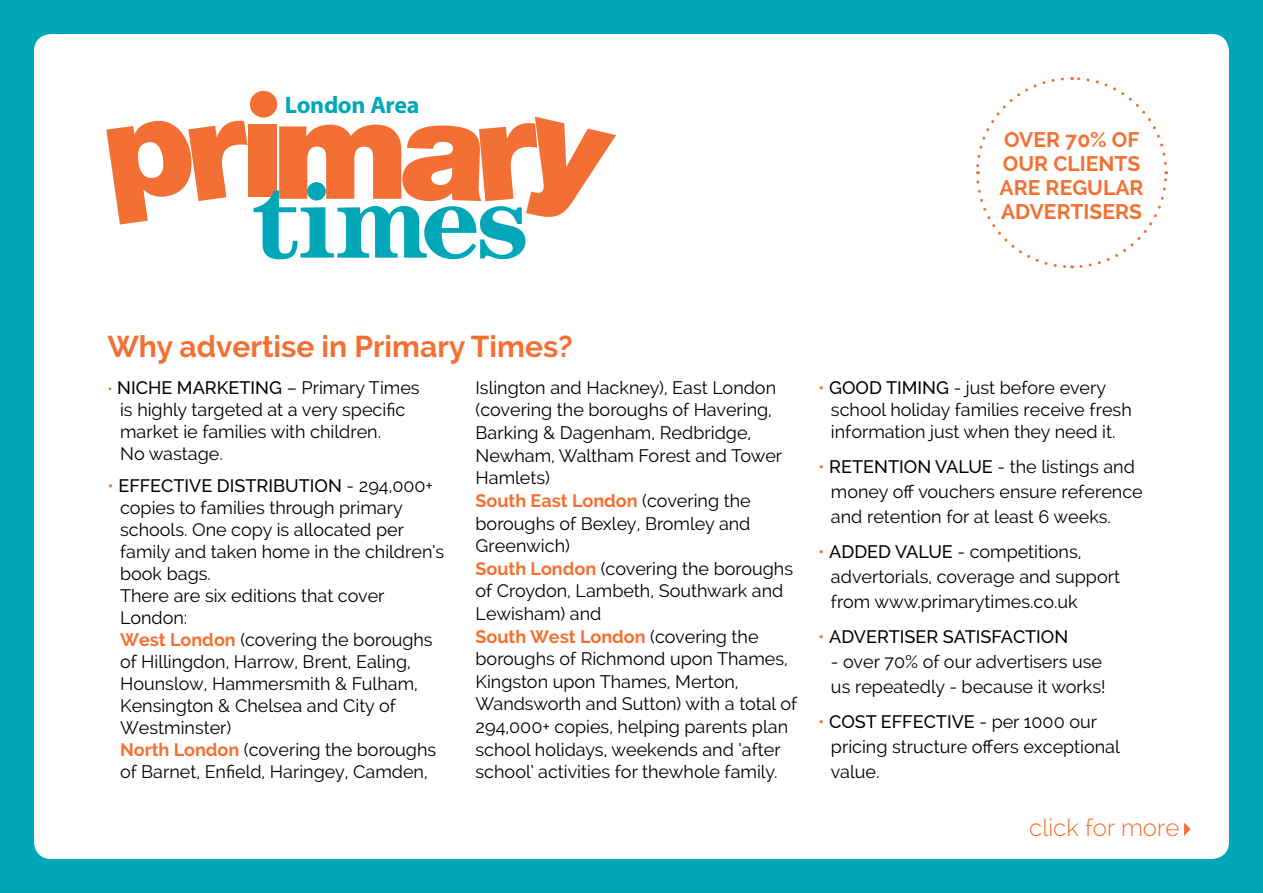
<style>
.page{position:relative;width:1263px;height:893px;background:#00a7b8}
.page>*{position:absolute;margin:0;border:0;box-sizing:border-box;transform-origin:0 0}
.t1{font:700 30px "Raleway";color:#f37032}
.t2{font:300 24px "Raleway";color:#f37032}
.t3{font:700 24px "Myriad Pro";letter-spacing:-.015em;color:#00a7b8}
.t4{font:700 21px/24px "Raleway";color:#f37032}
.t5{font:18px/22.6px "Raleway";color:#000}
.t6{font:500 18px "Raleway";color:#000}
.s1{font-size:15px;color:#f37032}
.s2{font-weight:500}
.s3{color:#f37032}
.s4{font-weight:700;color:#f37032}
.s5{font-weight:400;color:#f37032}
</style>
<div class="page">
<div style="left:34px;top:34px;width:1195px;height:825px;background:#fff;border-radius:17px"></div>
<svg style="left:976px;top:77px;width:193px;height:192px"></svg>
<svg style="left:1184px;top:823px;width:7px;height:13px"></svg>
<svg style="left:106px;top:90px;width:510px;height:169px"></svg>
<div style="left:307px;top:182px;width:19px;height:18px;background:#00a7b8;border-radius:50%"></div>
<h2 class="t3" style="left:285px;top:89px;width:136px">London Area</h2>
<p class="t4" style="left:999px;top:128px;width:146px">OVER 70% OF<br>OUR CLIENTS<br>ARE REGULAR<br>ADVERTISERS</p>
<h1 class="t1" style="left:107px;top:329px;width:467px">Why advertise in Primary Times?</h1>
<p class="t5" style="left:120px;top:376px;width:301px;line-height:22px;text-indent:-13px"><span class="s1">•</span> <span class="s2">NICHE MARKETING</span> – Primary Times is highly targeted at a very specific market ie families with children.<br>No wastage.</p>
<p class="t5" style="left:120px;top:475px;width:326px;line-height:22px;text-indent:-13px"><span class="s3">•</span> <span class="s2">EFFECTIVE DISTRIBUTION</span> - 294,000+ copies to families through primary schools. One copy is allocated per family and taken home in the children’s book bags.<br>There are six editions that cover<br>London:<br><span class="s4">West London</span> (covering the boroughs of Hillingdon, Harrow, Brent, Ealing,<br>Hounslow, Hammersmith &amp; Fulham,<br>Kensington &amp; Chelsea and City of<br>Westminster)<br><span class="s4">North London</span> (covering the boroughs of Barnet, Enfield, Haringey, Camden,</p>
<p class="t5" style="left:475px;top:376px;width:323px">Islington and Hackney), East London (covering the boroughs of Havering,<br>Barking &amp; Dagenham, Redbridge,<br>Newham, Waltham Forest and Tower<br>Hamlets)<br><span class="s4">South East London</span> (covering the boroughs of Bexley, Bromley and<br>Greenwich)<br><span class="s4">South London</span> (covering the boroughs of Croydon, Lambeth, Southwark and<br>Lewisham) and<br><span class="s4">South West London</span> (covering the boroughs of Richmond upon Thames,<br>Kingston upon Thames, Merton,<br>Wandsworth and Sutton) with a total of<br>294,000+ copies, helping parents plan school holidays, weekends and ‘after school’ activities for thewhole family.</p>
<p class="t5" style="left:831px;top:377px;width:302px;line-height:21.8px;text-indent:-13px"><span class="s3">•</span> <span class="s2">GOOD TIMING</span> - just before every school holiday families receive fresh information just when they need it.</p>
<p class="t5" style="left:831px;top:454px;width:313px;line-height:24.8px;text-indent:-13px"><span class="s3">•</span> <span class="s2">RETENTION VALUE</span> - the listings and money off vouchers ensure reference and retention for at least 6 weeks.</p>
<p class="t5" style="left:831px;top:539px;width:291px;line-height:24.8px;text-indent:-13px"><span class="s3">•</span> <span class="s2">ADDED VALUE</span> - competitions, advertorials, coverage and support from www.primarytimes.co.uk</p>
<p class="t6" style="left:818px;top:626px;width:252px"><span class="s5">•</span> ADVERTISER SATISFACTION</p>
<p class="t5" style="left:831px;top:649px;width:276px;line-height:24.8px">- over 70% of our advertisers use us repeatedly - because it works!</p>
<p class="t5" style="left:831px;top:709px;width:290px;line-height:24.8px;text-indent:-13px"><span class="s3">•</span> <span class="s2">COST EFFECTIVE</span> - per 1000 our pricing structure offers exceptional value.</p>
<h2 class="t2" style="left:1029px;top:814px;width:152px">click for more</h2>
</div>
